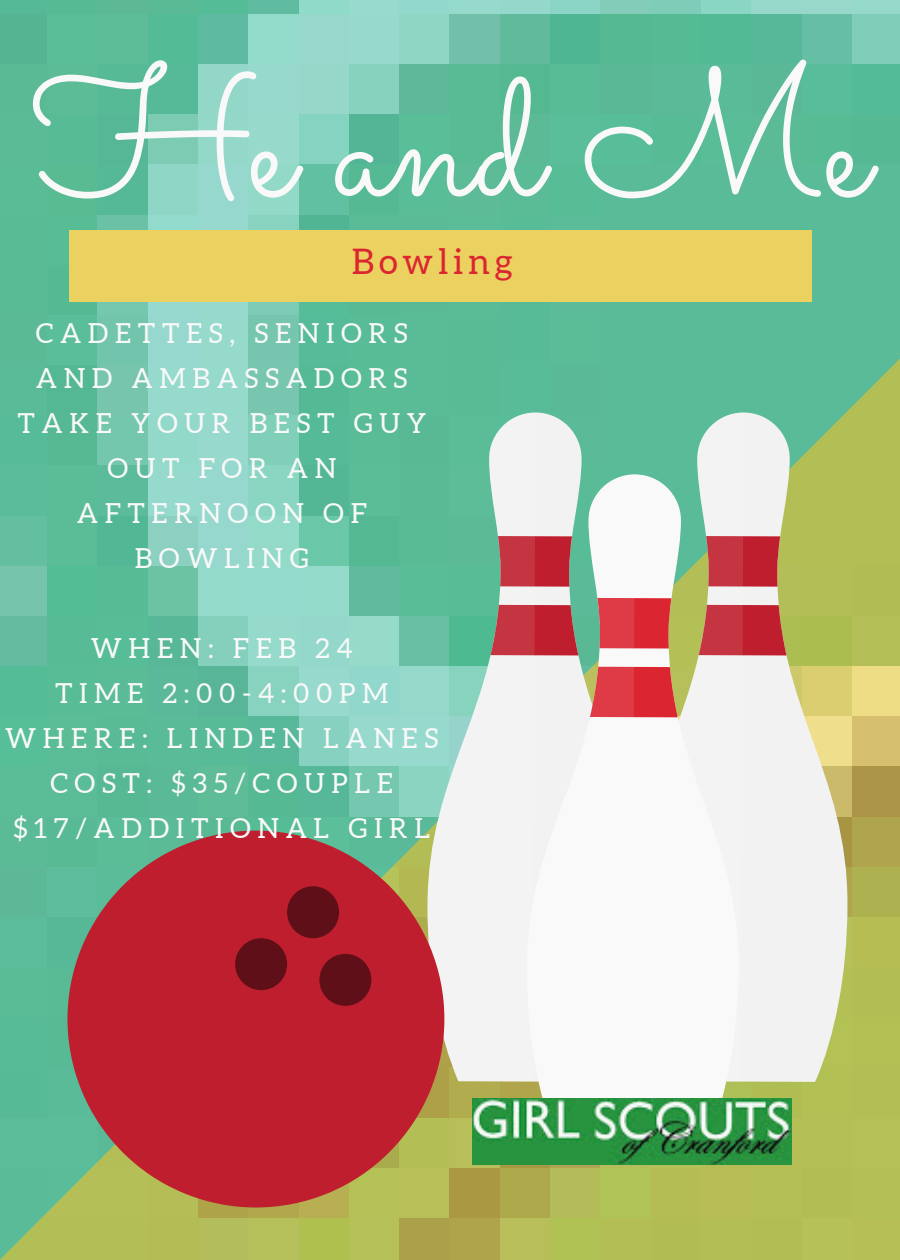
<style>
.page{position:relative;width:900px;height:1260px;background:#fff}
.page>*{position:absolute;margin:0;border:0;box-sizing:border-box;transform-origin:0 0}
.t1{font:181px "Sacramento";color:#f9f9f9}
.t2{font:35.25px "Aleo";letter-spacing:.14em;color:#db2632}
.t3{font:27.75px/45px "Aleo";letter-spacing:.24em;color:#f9f9f9;text-align:center}
</style>
<div class="page">
<img style="left:0;top:0;width:900px;height:1260px">
<svg style="left:536px;top:412px;width:100px;height:62px;fill:#5bbb97"></svg>
<svg style="left:428px;top:412px;width:108px;height:670px;fill:#f3f3f3"></svg>
<svg style="left:491px;top:536px;width:36px;height:119px;background:#b56466"></svg>
<svg style="left:744px;top:412px;width:104px;height:670px;fill:#f2f2f2"></svg>
<svg style="left:636px;top:412px;width:108px;height:670px;fill:#f2f2f2"></svg>
<svg style="left:739px;top:536px;width:48px;height:119px;background:#c3534e"></svg>
<svg style="left:635px;top:474px;width:104px;height:625px"></svg>
<svg style="left:527px;top:474px;width:108px;height:625px"></svg>
<svg style="left:590px;top:598px;width:88px;height:119px;background:#d4605c"></svg>
<svg style="left:68px;top:831px;width:376px;height:377px;background:#b24540"></svg>
<svg style="left:235px;top:886px;width:136px;height:120px;background:#991824"></svg>
<div style="left:69px;top:231px;width:743px;height:71px;background:#ebd15f"></div>
<img style="left:472px;top:1099px;width:319px;height:65px">
<h1 class="t1" style="left:33px;top:27px;width:838px">He and Me</h1>
<p class="t2" style="left:352px;top:241px;width:162px">Bowling</p>
<p class="t3" style="left:17px;top:311px;width:410px">CADETTES, SENIORS<br>AND AMBASSADORS<br>TAKE YOUR BEST GUY<br>OUT FOR AN<br>AFTERNOON OF<br>BOWLING</p>
<p class="t3" style="left:5px;top:626px;width:435px">WHEN: FEB 24<br>TIME 2:00-4:00PM<br>WHERE: LINDEN LANES<br>COST: $35/COUPLE $17/ADDITIONAL GIRL</p>
</div>
